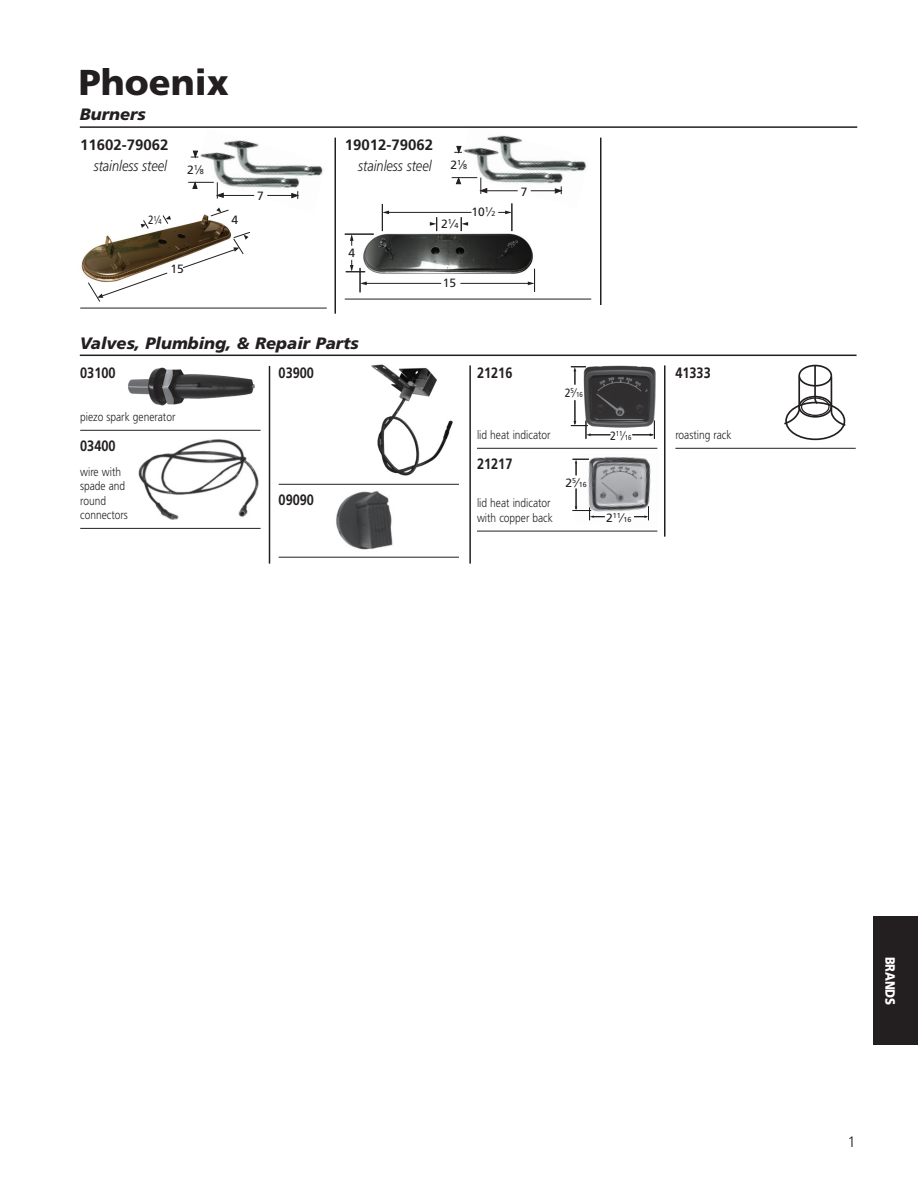
<style>
.page{position:relative;width:918px;height:1188px;background:#fff}
.page>*{position:absolute;margin:0;border:0;box-sizing:border-box;transform-origin:0 0}
.t1{font:900 36px "Frutiger";color:#231f20}
.t2{font:italic 900 16.5px "Frutiger";color:#231f20}
.t3{font:700 15px "Frutiger";color:#231f20;scale:.85 1}
.t4{font:italic 300 15px "Frutiger";color:#231f20;scale:.85 1}
.t5{font:700 15px "Frutiger";color:#231f20}
.t6{font:300 15px "Frutiger";color:#231f20}
.t7{font:900 13.5px "Frutiger";letter-spacing:-.01em;color:#fff;scale:.85 1}
.t8{font:300 12px/14.4px "Frutiger";color:#231f20;scale:.85 1}
.t9{font:12px "Frutiger";color:#231f20}
.t10{font:12px "Frutiger";color:#231f20;scale:.8 1}
.t11{font:7.2px "Frutiger";color:#231f20;scale:.85 1}
.t12{font:7.2px "Frutiger";color:#231f20}
.t13{font:7.05px "Frutiger";color:#231f20;scale:.8 1}
.s1{font-size:7.2px}
.s2{font-size:12px}
</style>
<div class="page">
<div style="left:873px;top:916px;width:45px;height:130px;background:#231f20"></div>
<img style="left:128px;top:367px;width:127px;height:39px">
<hr style="left:80px;top:308px;width:247px;height:1px;background:#231f20">
<hr style="left:345px;top:299px;width:246px;height:1px;background:#231f20">
<hr style="left:334px;top:138px;width:2px;height:176px;background:#231f20">
<hr style="left:600px;top:138px;width:2px;height:167px;background:#231f20">
<hr style="left:80px;top:355px;width:777px;height:1px;background:#231f20">
<hr style="left:269px;top:366px;width:1px;height:198px;background:#231f20">
<hr style="left:469px;top:365px;width:2px;height:199px;background:#231f20">
<hr style="left:664px;top:365px;width:2px;height:172px;background:#231f20">
<img style="left:138px;top:439px;width:121px;height:81px">
<hr style="left:80px;top:430px;width:181px;height:1px;background:#231f20">
<hr style="left:80px;top:528px;width:181px;height:1px;background:#231f20">
<hr style="left:279px;top:484px;width:180px;height:1px;background:#231f20">
<hr style="left:279px;top:557px;width:180px;height:1px;background:#231f20">
<hr style="left:477px;top:448px;width:180px;height:1px;background:#231f20">
<hr style="left:477px;top:531px;width:180px;height:1px;background:#231f20">
<hr style="left:675px;top:448px;width:181px;height:1px;background:#231f20">
<div style="left:785px;top:402px;width:60px;height:38px;border:2px solid #231f20;border-radius:50%"></div>
<div style="left:798px;top:396px;width:34px;height:22px;border:2px solid #231f20;border-radius:50%"></div>
<div style="left:798px;top:365px;width:34px;height:22px;border:2px solid #231f20;border-radius:50%"></div>
<svg style="left:784px;top:375px;width:17px;height:51px"></svg>
<svg style="left:830px;top:375px;width:16px;height:52px"></svg>
<svg style="left:813px;top:364px;width:6px;height:41px"></svg>
<div style="left:801px;top:397px;width:29px;height:19px;border:1px solid #231f20;border-radius:50%"></div>
<img style="left:583px;top:365px;width:73px;height:71px">
<svg style="left:632px;top:421px;width:23px;height:18px"></svg>
<svg style="left:571px;top:400px;width:39px;height:39px"></svg>
<svg style="left:571px;top:366px;width:15px;height:19px"></svg>
<img style="left:574px;top:456px;width:77px;height:65px">
<svg style="left:634px;top:506px;width:15px;height:14px"></svg>
<svg style="left:573px;top:489px;width:32px;height:31px"></svg>
<svg style="left:573px;top:459px;width:16px;height:16px"></svg>
<img style="left:81px;top:214px;width:149px;height:63px">
<svg style="left:163px;top:215px;width:8px;height:9px"></svg>
<svg style="left:141px;top:220px;width:8px;height:9px"></svg>
<svg style="left:210px;top:213px;width:19px;height:3px"></svg>
<svg style="left:88px;top:273px;width:80px;height:29px"></svg>
<svg style="left:183px;top:232px;width:67px;height:36px"></svg>
<img style="left:361px;top:231px;width:172px;height:43px">
<hr style="left:460px;top:283px;width:69px;height:1px;background:#231f20">
<svg style="left:528px;top:269px;width:7px;height:23px"></svg>
<hr style="left:365px;top:283px;width:76px;height:1px;background:#231f20">
<svg style="left:345px;top:234px;width:29px;height:12px"></svg>
<svg style="left:346px;top:260px;width:21px;height:32px"></svg>
<svg style="left:461px;top:217px;width:7px;height:14px"></svg>
<svg style="left:430px;top:217px;width:7px;height:14px"></svg>
<hr style="left:387px;top:212px;width:85px;height:1px;background:#231f20">
<svg style="left:382px;top:204px;width:7px;height:27px"></svg>
<svg style="left:498px;top:208px;width:15px;height:23px"></svg>
<img style="left:193px;top:140px;width:130px;height:73px">
<svg style="left:191px;top:151px;width:7px;height:7px"></svg>
<svg style="left:188px;top:182px;width:36px;height:17px"></svg>
<svg style="left:267px;top:191px;width:31px;height:8px"></svg>
<hr style="left:221px;top:195px;width:33px;height:1px;background:#231f20">
<img style="left:457px;top:135px;width:129px;height:73px">
<svg style="left:454px;top:146px;width:8px;height:7px"></svg>
<svg style="left:452px;top:177px;width:35px;height:17px"></svg>
<svg style="left:531px;top:186px;width:31px;height:8px"></svg>
<hr style="left:485px;top:190px;width:33px;height:1px;background:#231f20">
<hr style="left:80px;top:126px;width:777px;height:2px;background:#231f20">
<img style="left:371px;top:364px;width:82px;height:112px">
<img style="left:336px;top:491px;width:57px;height:59px">
<h1 class="t1" style="left:79px;top:67px;width:152px">Phoenix</h1>
<h2 class="t2" style="left:80px;top:108px;width:67px">Burners</h2>
<p class="t5" style="left:80px;top:139px;width:90px">11602-79062</p>
<p class="t4" style="left:94px;top:160px;width:88px">stainless steel</p>
<p class="t9" style="left:187px;top:162px;width:18px">2<sup>1</sup>⁄<span class="s1">8</span></p>
<p class="t13" style="left:154px;top:216px;width:11px">1<span class="s2">⁄</span>4</p>
<p class="t10" style="left:148px;top:213px;width:8px">2</p>
<p class="t9" style="left:232px;top:213px;width:8px">4</p>
<p class="t9" style="left:171px;top:262px;width:15px">15</p>
<p class="t9" style="left:257px;top:189px;width:8px">7</p>
<p class="t5" style="left:345px;top:139px;width:90px">19012-79062</p>
<p class="t4" style="left:358px;top:160px;width:88px">stainless steel</p>
<p class="t9" style="left:451px;top:158px;width:18px">2<sup>1</sup>⁄<span class="s1">8</span></p>
<p class="t9" style="left:348px;top:246px;width:8px">4</p>
<p class="t9" style="left:441px;top:217px;width:19px">2<sup>1</sup>⁄<span class="s1">4</span></p>
<p class="t9" style="left:472px;top:204px;width:25px">10<sup>1</sup>⁄<span class="s1">2</span></p>
<p class="t9" style="left:443px;top:276px;width:15px">15</p>
<p class="t9" style="left:521px;top:185px;width:8px">7</p>
<h2 class="t2" style="left:80px;top:336px;width:280px">Valves, Plumbing, &amp; Repair Parts</h2>
<p class="t3" style="left:80px;top:367px;width:43px">03100</p>
<p class="t8" style="left:80px;top:410px;width:114px">piezo spark generator</p>
<p class="t3" style="left:80px;top:440px;width:43px">03400</p>
<p class="t8" style="left:80px;top:465px;width:58px">wire with spade and round connectors</p>
<p class="t3" style="left:279px;top:367px;width:43px">03900</p>
<p class="t3" style="left:279px;top:494px;width:43px">09090</p>
<p class="t3" style="left:477px;top:367px;width:43px">21216</p>
<p class="t11" style="left:565px;top:390px;width:23px"><span class="s2">2</span>5<span class="s2">⁄</span>16</p>
<p class="t8" style="left:477px;top:428px;width:88px">lid heat indicator</p>
<p class="t3" style="left:477px;top:458px;width:43px">21217</p>
<p class="t8" style="left:477px;top:497px;width:91px">lid heat indicator with copper back</p>
<p class="t12" style="left:565px;top:480px;width:23px"><span class="s2">2</span>5<span class="s2">⁄</span>16</p>
<p class="t11" style="left:610px;top:431px;width:27px"><span class="s2">2</span>11<span class="s2">⁄</span>16</p>
<p class="t12" style="left:606px;top:513px;width:27px"><span class="s2">2</span>11<span class="s2">⁄</span>16</p>
<p class="t3" style="left:675px;top:367px;width:43px">41333</p>
<p class="t8" style="left:675px;top:428px;width:68px">roasting rack</p>
<p class="t7" style="left:896px;top:957px;width:58px;rotate:90deg">BRANDS</p>
<p class="t6" style="left:847px;top:1135px;width:10px">1</p>
</div>
